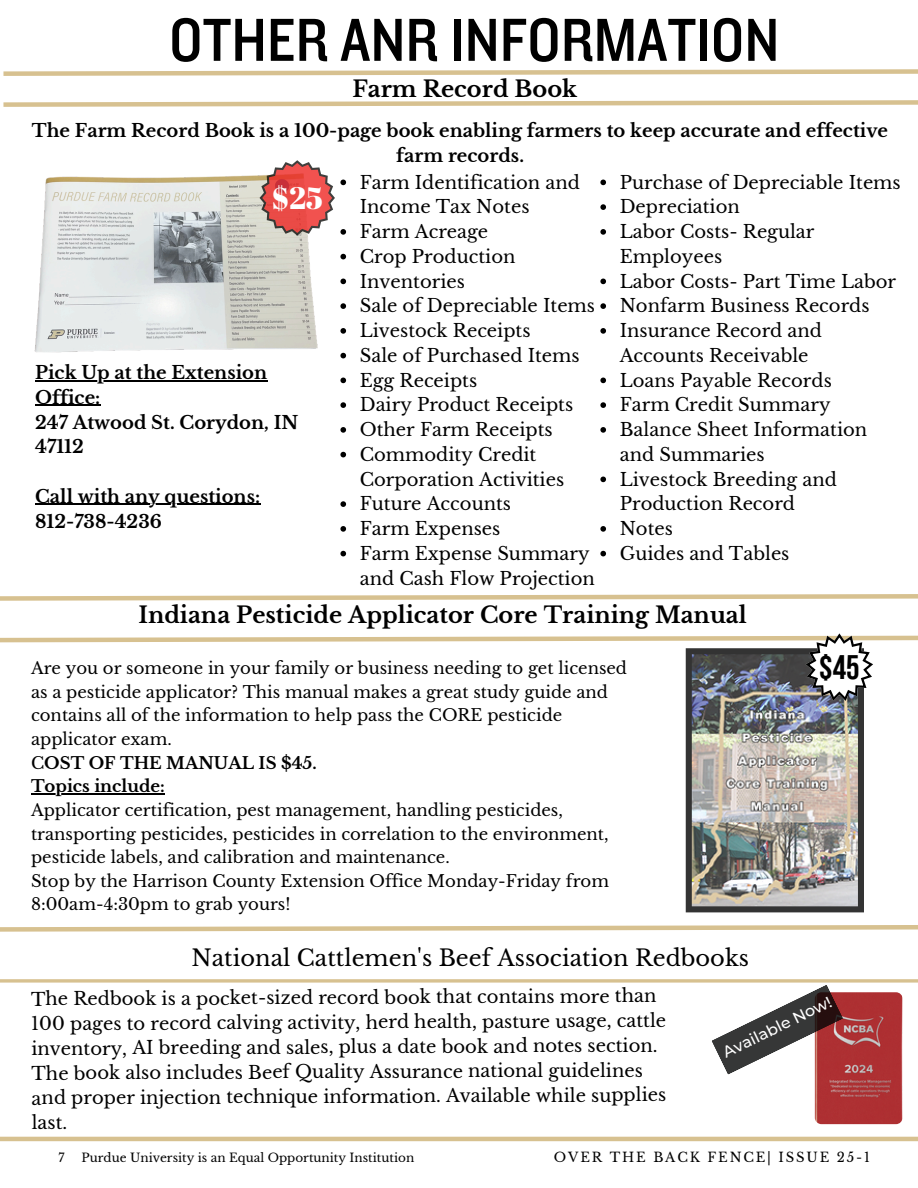
<style>
.page{position:relative;width:918px;height:1188px;background:#fff}
.page>*{position:absolute;margin:0;border:0;box-sizing:border-box;transform-origin:0 0}
.t1{font:63px "Knockout 30";color:#000}
.t2{font:33.9px "Bebas Neue Cyrillic";color:#000}
.t3{font:30.9px "Abril Fatface";color:#fff}
.t4{font:700 22.5px "Libre Baskerville";color:#000}
.t5{font:22.5px "Libre Baskerville";color:#000}
.t6{font:18px/24.8px "Libre Baskerville";color:#000}
.t7{font:700 18px/24.8px "Libre Baskerville";color:#000}
.t8{font:16.5px/23.7px "Libre Baskerville";color:#000}
.t9{font:500 15.9px "Montserrat";color:#fff}
.t10{font:13.2px "Libre Baskerville";letter-spacing:.14em;color:#000}
.t11{font:12px "Libre Baskerville";color:#000}
.s1{font-weight:700}
</style>
<div class="page">
<hr style="left:0;top:1137px;width:918px;height:4px;background:#d7c190">
<svg style="left:3px;top:69px;width:915px;height:7px"></svg>
<svg style="left:3px;top:100px;width:915px;height:7px"></svg>
<svg style="left:340px;top:254px;width:6px;height:5px"></svg>
<svg style="left:340px;top:279px;width:6px;height:5px"></svg>
<svg style="left:340px;top:303px;width:6px;height:6px"></svg>
<svg style="left:340px;top:328px;width:6px;height:6px"></svg>
<svg style="left:340px;top:353px;width:6px;height:5px"></svg>
<svg style="left:340px;top:378px;width:6px;height:5px"></svg>
<svg style="left:340px;top:402px;width:6px;height:6px"></svg>
<svg style="left:340px;top:427px;width:6px;height:6px"></svg>
<svg style="left:340px;top:452px;width:6px;height:5px"></svg>
<svg style="left:340px;top:501px;width:6px;height:6px"></svg>
<svg style="left:340px;top:526px;width:6px;height:6px"></svg>
<svg style="left:340px;top:551px;width:6px;height:5px"></svg>
<img style="left:34px;top:175px;width:284px;height:178px">
<svg style="left:260px;top:160px;width:86px;height:75px"></svg>
<hr style="left:35px;top:380px;width:232px;height:1px;background:#000">
<hr style="left:35px;top:405px;width:65px;height:1px;background:#000">
<hr style="left:35px;top:504px;width:225px;height:1px;background:#000">
<svg style="left:600px;top:180px;width:6px;height:5px"></svg>
<svg style="left:600px;top:204px;width:6px;height:6px"></svg>
<svg style="left:600px;top:229px;width:6px;height:6px"></svg>
<svg style="left:600px;top:279px;width:6px;height:5px"></svg>
<svg style="left:600px;top:303px;width:6px;height:6px"></svg>
<svg style="left:600px;top:328px;width:6px;height:6px"></svg>
<svg style="left:600px;top:378px;width:6px;height:5px"></svg>
<svg style="left:600px;top:402px;width:6px;height:6px"></svg>
<svg style="left:600px;top:427px;width:6px;height:6px"></svg>
<svg style="left:600px;top:477px;width:6px;height:5px"></svg>
<svg style="left:600px;top:526px;width:6px;height:6px"></svg>
<svg style="left:600px;top:551px;width:6px;height:5px"></svg>
<svg style="left:0;top:594px;width:918px;height:7px"></svg>
<img style="left:686px;top:701px;width:178px;height:211px">
<svg style="left:0;top:633px;width:918px;height:68px"></svg>
<hr style="left:31px;top:793px;width:134px;height:2px;background:#000">
<svg style="left:0;top:925px;width:918px;height:7px"></svg>
<svg style="left:0;top:979px;width:918px;height:4px;background:#ddcaa1"></svg>
<img style="left:815px;top:992px;width:88px;height:132px;border-radius:7px">
<svg style="left:712px;top:985px;width:131px;height:90px"></svg>
<p class="t1" style="left:169px;top:0;width:612px">OTHER ANR INFORMATION</p>
<h1 class="t4" style="left:352px;top:75px;width:226px">Farm Record Book</h1>
<p class="t7" style="left:32px;top:118px;width:858px;text-align:center">The Farm Record Book is a 100-page book enabling farmers to keep accurate and effective farm records.</p>
<p class="t3" style="left:272px;top:176px;width:53px">$25</p>
<p class="t7" style="left:35px;top:360px;width:265px">Pick Up at the Extension<br>Office:<br>247 Atwood St. Corydon, IN<br>47112</p>
<p class="t7" style="left:35px;top:484px;width:227px">Call with any questions:<br>812-738-4236</p>
<p class="t6" style="left:360px;top:170px;width:222px">Farm Identification and<br>Income Tax Notes</p>
<h3 class="t6" style="left:360px;top:219px;width:130px">Farm Acreage</h3>
<p class="t6" style="left:360px;top:244px;width:157px">Crop Production</p>
<h5 class="t6" style="left:360px;top:269px;width:107px">Inventories</h5>
<p class="t6" style="left:360px;top:294px;width:237px">Sale of Depreciable Items</p>
<h2 class="t6" style="left:360px;top:318px;width:172px">Livestock Receipts</h2>
<p class="t6" style="left:360px;top:343px;width:221px">Sale of Purchased Items</p>
<p class="t6" style="left:360px;top:368px;width:119px">Egg Receipts</p>
<p class="t6" style="left:360px;top:393px;width:215px">Dairy Product Receipts</p>
<p class="t6" style="left:360px;top:417px;width:194px">Other Farm Receipts</p>
<p class="t6" style="left:360px;top:442px;width:206px">Commodity Credit<br>Corporation Activities</p>
<p class="t6" style="left:360px;top:492px;width:153px">Future Accounts</p>
<p class="t6" style="left:360px;top:516px;width:142px">Farm Expenses</p>
<p class="t6" style="left:360px;top:541px;width:237px">Farm Expense Summary and Cash Flow Projection</p>
<p class="t6" style="left:620px;top:170px;width:283px">Purchase of Depreciable Items</p>
<p class="t6" style="left:620px;top:195px;width:122px">Depreciation</p>
<p class="t6" style="left:620px;top:219px;width:196px">Labor Costs- Regular<br>Employees</p>
<p class="t6" style="left:620px;top:269px;width:278px">Labor Costs- Part Time Labor</p>
<p class="t6" style="left:620px;top:294px;width:251px">Nonfarm Business Records</p>
<p class="t6" style="left:620px;top:318px;width:204px">Insurance Record and<br>Accounts Receivable</p>
<p class="t6" style="left:620px;top:368px;width:214px">Loans Payable Records</p>
<p class="t6" style="left:620px;top:393px;width:212px">Farm Credit Summary</p>
<p class="t6" style="left:620px;top:417px;width:249px">Balance Sheet Information and Summaries</p>
<p class="t6" style="left:620px;top:467px;width:219px">Livestock Breeding and<br>Production Record</p>
<p class="t6" style="left:620px;top:516px;width:55px">Notes</p>
<p class="t6" style="left:620px;top:541px;width:171px">Guides and Tables</p>
<h5 class="t4" style="left:138px;top:601px;width:610px">Indiana Pesticide Applicator Core Training Manual</h5>
<p class="t8" style="left:31px;top:657px;width:598px">Are you or someone in your family or business needing to get licensed</p>
<h5 class="t2" style="left:819px;top:653px;width:42px">$45</h5>
<p class="t8" style="left:31px;top:680px;width:578px">as a pesticide applicator? This manual makes a great study guide and contains all of the information to help pass the CORE pesticide applicator exam.<br>C<span class="s1">OST OF THE MANUAL IS $45.<br>Topics include:</span></p>
<p class="t8" style="left:31px;top:798px;width:580px">Applicator certification, pest management, handling pesticides, transporting pesticides, pesticides in correlation to the environment, pesticide labels, and calibration and maintenance.<br>Stop by the Harrison County Extension Office Monday-Friday from 8:00am-4:30pm to grab yours!</p>
<p class="t5" style="left:192px;top:944px;width:559px">National Cattlemen's Beef Association Redbooks</p>
<p class="t6" style="left:31px;top:985px;width:627px">The Redbook is a pocket-sized record book that contains more than</p>
<h2 class="t9" style="left:720px;top:1044px;width:121px;rotate:-26deg">Available Now!</h2>
<p class="t6" style="left:31px;top:1010px;width:637px">100 pages to record calving activity, herd health, pasture usage, cattle inventory, AI breeding and sales, plus a date book and notes section.<br>The book also includes Beef Quality Assurance national guidelines and proper injection technique information. Available while supplies</p>
<p class="t6" style="left:32px;top:1111px;width:37px">last.</p>
<p class="t11" style="left:58px;top:1150px;width:8px">7</p>
<p class="t11" style="left:82px;top:1150px;width:334px">Purdue University is an Equal Opportunity Institution</p>
<p class="t10" style="left:554px;top:1149px;width:318px">OVER THE BACK FENCE| ISSUE 25-1</p>
</div>
